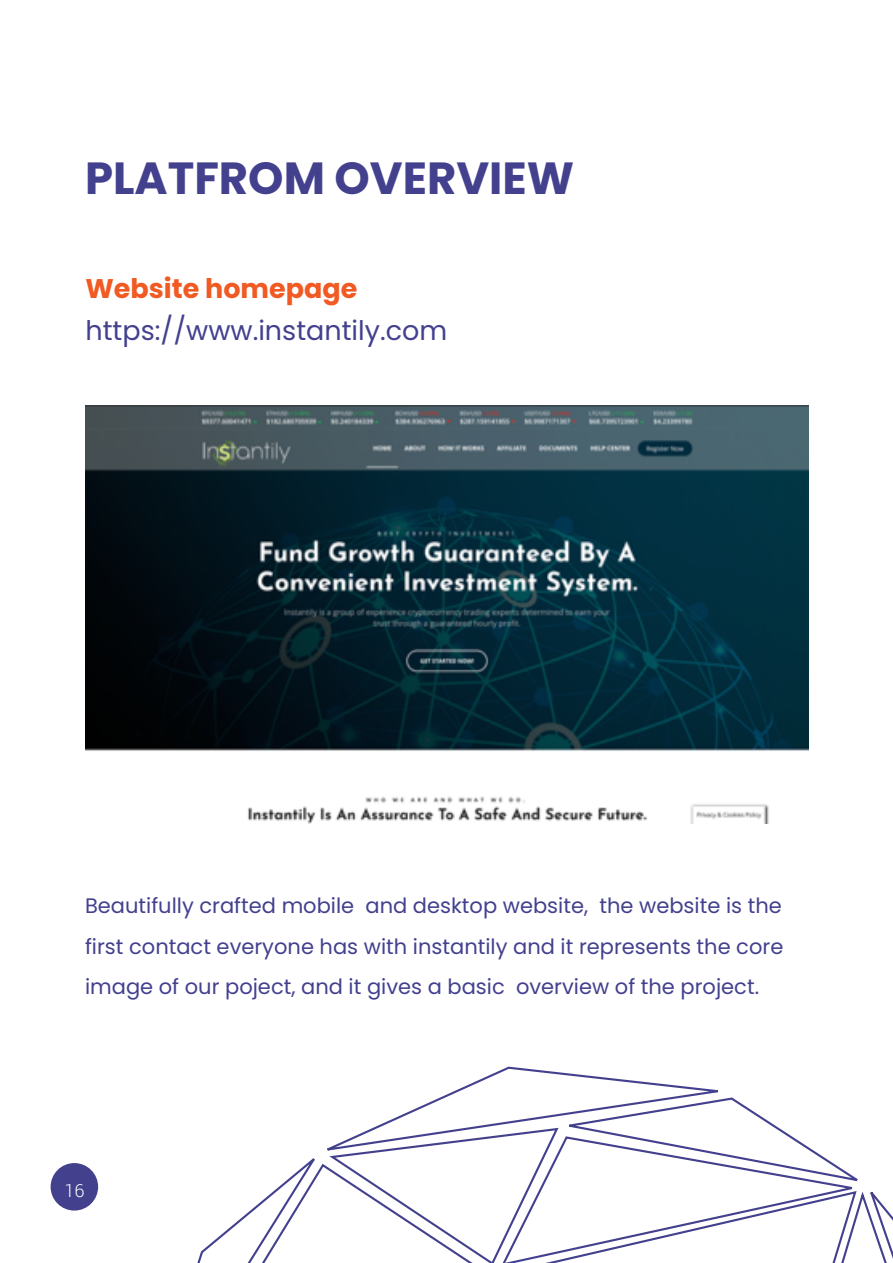
<style>
.page{position:relative;width:893px;height:1263px;background:#fff}
.page>*{position:absolute;margin:0;border:0;box-sizing:border-box;transform-origin:0 0}
.t1{font:700 45px "Poppins";color:#43408e}
.t2{font:27px "Poppins";color:#43408e}
.t3{font:700 27px "Poppins";color:#f15a22}
.t4{font:21px/40.5px "Poppins";color:#43408e;text-align:justify}
.t5{font:300 18px "Roboto";color:#fff}
</style>
<div class="page">
<div style="left:51px;top:1163px;width:47px;height:47px;background:#43408e;border-radius:50%"></div>
<svg style="left:197px;top:1066px;width:696px;height:197px"></svg>
<img style="left:85px;top:405px;width:723px;height:419px">
<h1 class="t1" style="left:85px;top:152px;width:491px">PLATFROM OVERVIEW</h1>
<p class="t3" style="left:86px;top:273px;width:273px">Website homepage</p>
<p class="t2" style="left:86px;top:315px;width:363px">https://www.instantily.com</p>
<p class="t4" style="left:85px;top:886px;width:700px">Beautifully crafted mobile and desktop website, the website is the first contact everyone has with instantily and it represents the core image of our poject, and it gives a basic overview of the project.</p>
<p class="t5" style="left:64px;top:1178px;width:21px">16</p>
</div>
